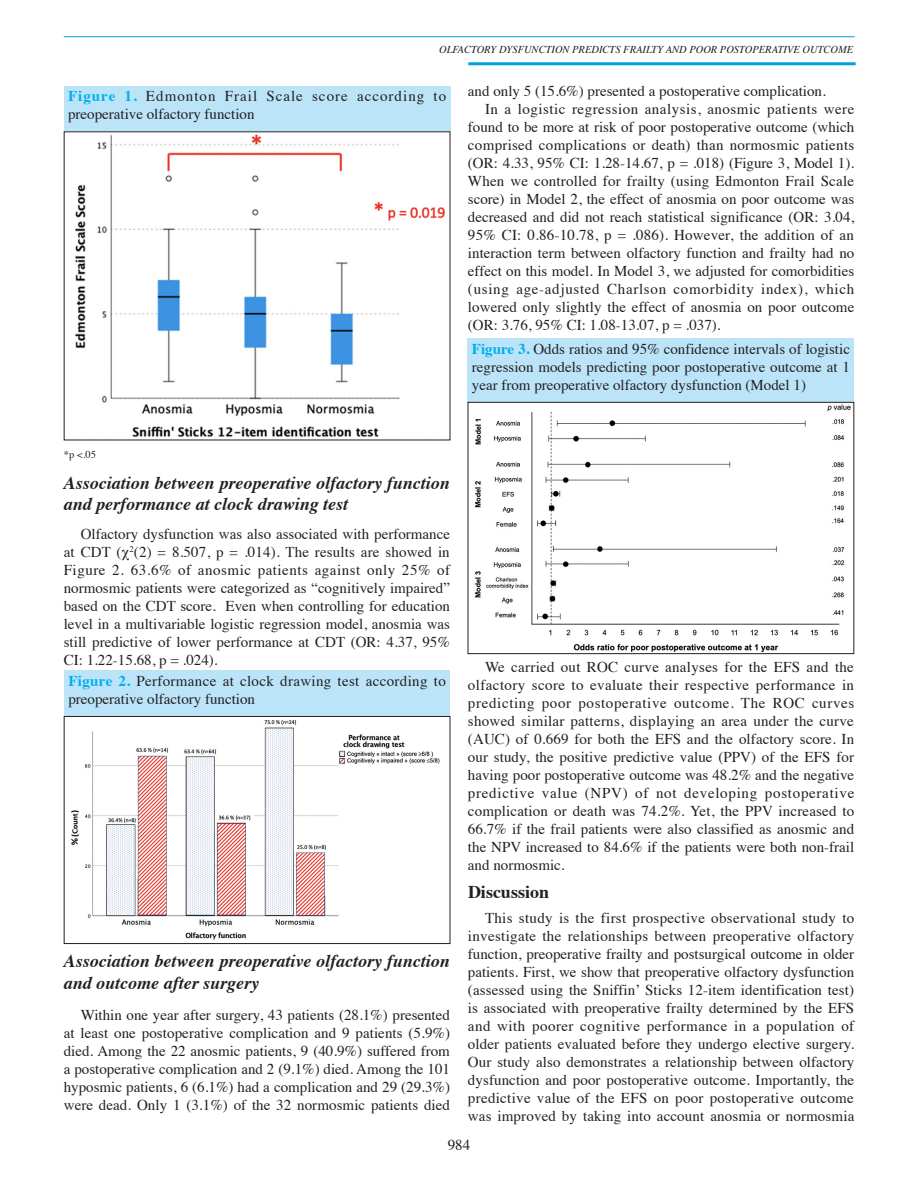
<style>
.page{position:relative;width:918px;height:1188px;background:#fff}
.page>*{position:absolute;margin:0;border:0;box-sizing:border-box;transform-origin:0 0}
._2EME_SS_TITRE{font:italic 700 18px/21.6px "Times";color:#231f20}
.TITRE_1{font:700 18px "Times";color:#231f20}
.TITRE_1-2{font:15px/18px "Times";color:#231f20;text-align:justify}
.TITRE_1-3{font:15px/18px "Times";letter-spacing:.02em;color:#231f20}
.TITRE_1-4{font:15px/18px "Times";letter-spacing:.07em;color:#231f20}
.t1{font:italic 10.5px "Times";color:#231f20}
.TITRE_1-5{font:10.5px "Times";color:#231f20}
.s1{font-weight:700;color:#00aeef}
.s2{font-family:"Times Roman 2"}
</style>
<div class="page">
<hr style="left:64px;top:36px;width:791px;height:1px;background:#009fe2">
<hr style="left:468px;top:62px;width:388px;height:3px;background:#009fe2">
<div style="left:64px;top:86px;width:386px;height:46px;background:#bbe4f9"></div>
<img style="left:75px;top:134px;width:370px;height:303px">
<div style="left:64px;top:671px;width:386px;height:45px;background:#bbe4f9"></div>
<img style="left:71px;top:719px;width:369px;height:221px">
<div style="left:64px;top:716px;width:386px;height:228px;border:1px solid #231f20"></div>
<div style="left:468px;top:338px;width:386px;height:64px;background:#bbe4f9"></div>
<img style="left:475px;top:404px;width:376px;height:248px">
<div style="left:468px;top:402px;width:386px;height:252px;border:1px solid #231f20"></div>
<p class="t1" style="left:439px;top:41px;width:416px">OLFACTORY DYSFUNCTION PREDICTS FRAILTY AND POOR POSTOPERATIVE OUTCOME</p>
<p class="TITRE_1-4" style="left:68px;top:86px;width:380px"><span class="s1">Figure 1.</span> Edmonton Frail Scale score according to preoperative olfactory function</p>
<p class="TITRE_1-2" style="left:468px;top:81px;width:359px">and only 5 (15.6%) presented a postoperative complication.</p>
<p class="TITRE_1-2" style="left:468px;top:99px;width:388px;text-indent:17px">In a logistic regression analysis, anosmic patients were found to be more at risk of poor postoperative outcome (which comprised complications or death) than normosmic patients (OR: 4.33, 95% CI: 1.28-14.67, p = .018) (Figure 3, Model 1).<br>When we controlled for frailty (using Edmonton Frail Scale score) in Model 2, the effect of anosmia on poor outcome was decreased and did not reach statistical significance (OR: 3.04, 95% CI: 0.86-10.78, p = .086). However, the addition of an interaction term between olfactory function and frailty had no effect on this model. In Model 3, we adjusted for comorbidities (using age-adjusted Charlson comorbidity index), which lowered only slightly the effect of anosmia on poor outcome (OR: 3.76, 95% CI: 1.08-13.07, p = .037).</p>
<p class="TITRE_1-2" style="left:472px;top:338px;width:380px"><span class="s1">Figure 3.</span> Odds ratios and 95% confidence intervals of logistic regression models predicting poor postoperative outcome at 1 year from preoperative olfactory dysfunction (Model 1)</p>
<p class="TITRE_1-5" style="left:64px;top:445px;width:34px">*p &lt;.05</p>
<p class="_2EME_SS_TITRE" style="left:64px;top:470px;width:388px">Association between preoperative olfactory function and performance at clock drawing test</p>
<p class="TITRE_1-2" style="left:64px;top:523px;width:388px;text-indent:17px">Olfactory dysfunction was also associated with performance <span class="s2">at CDT (χ</span><sup>2</sup>(2) = 8.507, p = .014). The results are showed in Figure 2. 63.6% of anosmic patients against only 25% of normosmic patients were categorized as “cognitively impaired” based on the CDT score. Even when controlling for education level in a multivariable logistic regression model, anosmia was still predictive of lower performance at CDT (OR: 4.37, 95% CI: 1.22-15.68, p = .024).</p>
<p class="TITRE_1-3" style="left:68px;top:671px;width:379px"><span class="s1">Figure 2.</span> Performance at clock drawing test according to preoperative olfactory function</p>
<p class="_2EME_SS_TITRE" style="left:64px;top:949px;width:388px">Association between preoperative olfactory function and outcome after surgery</p>
<p class="TITRE_1-2" style="left:64px;top:1005px;width:388px;text-indent:17px">Within one year after surgery, 43 patients (28.1%) presented at least one postoperative complication and 9 patients (5.9%) died. Among the 22 anosmic patients, 9 (40.9%) suffered from a postoperative complication and 2 (9.1%) died. Among the 101 hyposmic patients, 6 (6.1%) had a complication and 29 (29.3%) were dead. Only 1 (3.1%) of the 32 normosmic patients died</p>
<p class="TITRE_1-2" style="left:468px;top:657px;width:388px;text-indent:17px">We carried out ROC curve analyses for the EFS and the olfactory score to evaluate their respective performance in predicting poor postoperative outcome. The ROC curves showed similar patterns, displaying an area under the curve (AUC) of 0.669 for both the EFS and the olfactory score. In our study, the positive predictive value (PPV) of the EFS for having poor postoperative outcome was 48.2% and the negative predictive value (NPV) of not developing postoperative complication or death was 74.2%. Yet, the PPV increased to 66.7% if the frail patients were also classified as anosmic and the NPV increased to 84.6% if the patients were both non-frail and normosmic.</p>
<p class="TITRE_1" style="left:468px;top:875px;width:83px">Discussion</p>
<p class="TITRE_1-2" style="left:468px;top:908px;width:388px;text-indent:17px">This study is the first prospective observational study to investigate the relationships between preoperative olfactory function, preoperative frailty and postsurgical outcome in older patients. First, we show that preoperative olfactory dysfunction (assessed using the Sniffin’ Sticks 12-item identification test) is associated with preoperative frailty determined by the EFS and with poorer cognitive performance in a population of older patients evaluated before they undergo elective surgery.<br>Our study also demonstrates a relationship between olfactory dysfunction and poor postoperative outcome. Importantly, the predictive value of the EFS on poor postoperative outcome was improved by taking into account anosmia or normosmia</p>
<p class="TITRE_1-2" style="left:448px;top:1135px;width:24px">984</p>
</div>
